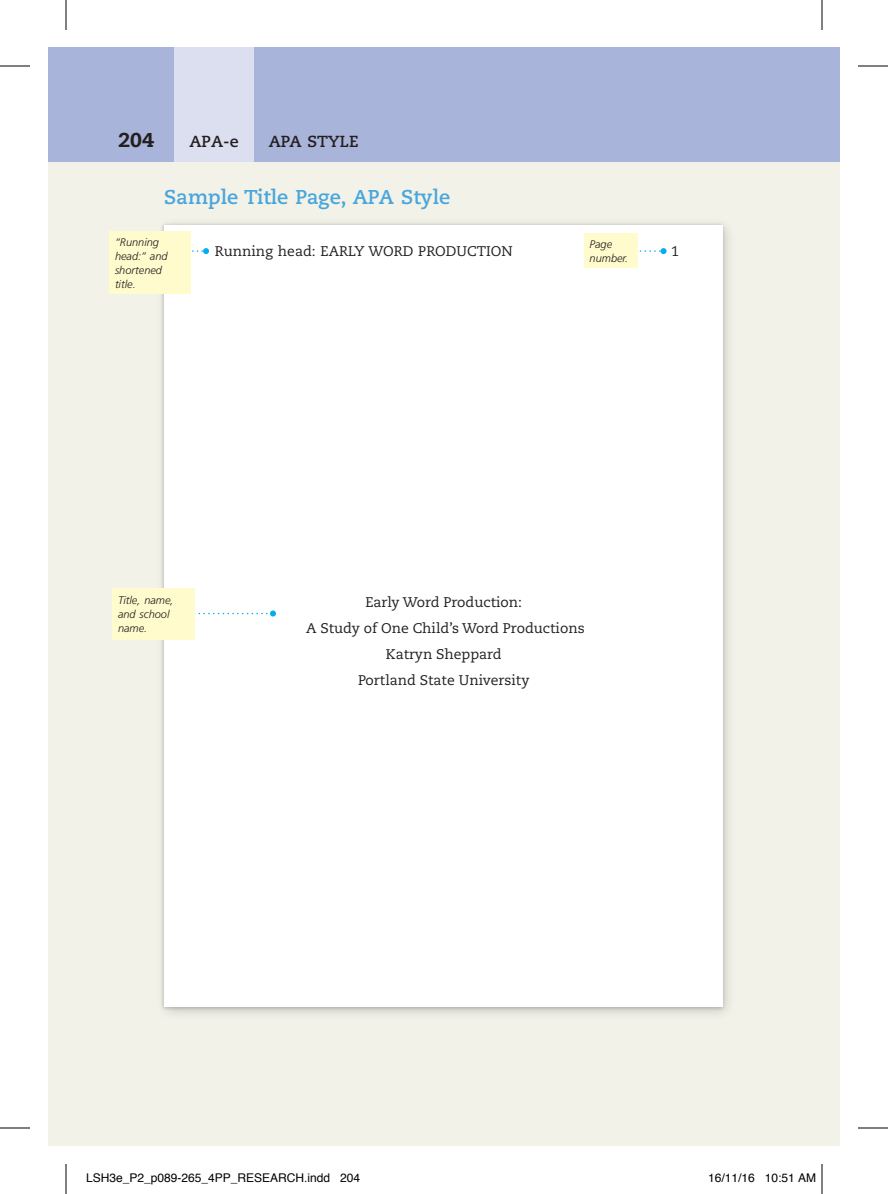
<style>
.page{position:relative;width:888px;height:1194px;background:#fff}
.page>*{position:absolute;margin:0;border:0;box-sizing:border-box;transform-origin:0 0}
.t1{font:700 20px "Caecilia LT Std";letter-spacing:-.02em;color:#48a6dc}
.t2{font:800 20px "Caecilia LT Std";color:#231f20}
.t3{font:700 16px "Caecilia LT Std";color:#231f20}
.t4{font:14px/26px "Caecilia LT Std";color:#231f20;text-align:center}
.t5{font:12px "Helvetica";color:#000}
.t6{font:italic 300 11px/14px "Frutiger LT Std";color:#231f20}
</style>
<div class="page">
<div style="left:48px;top:145px;width:774px;height:1001px;background:#f2f2e9"></div>
<div style="left:156px;top:217px;width:580px;height:805px;background:#eeeee5"></div>
<div style="left:160px;top:222px;width:566px;height:789px;background:#231f20;opacity:.2"></div>
<div style="left:164px;top:225px;width:558px;height:782px;background:#fff"></div>
<svg style="left:192px;top:248px;width:17px;height:6px"></svg>
<svg style="left:639px;top:248px;width:28px;height:6px"></svg>
<div style="left:109px;top:232px;width:82px;height:62px;background:#fffbcc"></div>
<svg style="left:194px;top:611px;width:82px;height:6px"></svg>
<div style="left:584px;top:234px;width:54px;height:34px;background:#fffbcc"></div>
<div style="left:112px;top:588px;width:82px;height:52px;background:#fffbcc"></div>
<div style="left:48px;top:48px;width:774px;height:114px;background:#a9b4da"></div>
<div style="left:174px;top:48px;width:80px;height:114px;background:#dbdff0"></div>
<div style="left:822px;top:145px;width:18px;height:1001px;background:#f2f2e9"></div>
<div style="left:822px;top:48px;width:18px;height:114px;background:#a9b4da"></div>
<hr style="left:0;top:66px;width:30px;height:1px;background:#000">
<hr style="left:858px;top:66px;width:30px;height:1px;background:#000">
<hr style="left:0;top:1128px;width:30px;height:1px;background:#000">
<hr style="left:858px;top:1128px;width:30px;height:1px;background:#000">
<hr style="left:66px;top:0;width:1px;height:30px;background:#000">
<hr style="left:66px;top:1164px;width:1px;height:30px;background:#000">
<hr style="left:822px;top:0;width:1px;height:30px;background:#000">
<hr style="left:822px;top:1164px;width:1px;height:30px;background:#000">
<h1 class="t2" style="left:118px;top:127px;width:37px">204</h1>
<p class="t3" style="left:189px;top:132px;width:51px">APA-e</p>
<p class="t3" style="left:269px;top:132px;width:92px">APA STYLE</p>
<h1 class="t1" style="left:164px;top:186px;width:288px">Sample Title Page, APA Style</h1>
<p class="t6" style="left:115px;top:235px;width:54px">“Running head:” and shortened title.</p>
<p class="t6" style="left:590px;top:237px;width:40px">Page number.</p>
<p class="t4" style="left:215px;top:239px;width:299px">Running head: EARLY WORD PRODUCTION</p>
<p class="t4" style="left:671px;top:239px;width:9px">1</p>
<p class="t6" style="left:118px;top:593px;width:57px">Title, name, and school name.</p>
<p class="t4" style="left:306px;top:589px;width:280px">Early Word Production:<br>A Study of One Child’s Word Productions<br>Katryn Sheppard<br>Portland State University</p>
<p class="t5" style="left:86px;top:1169px;width:276px">LSH3e_P2_p089-265_4PP_RESEARCH.indd 204</p>
<p class="t5" style="left:708px;top:1169px;width:110px">16/11/16 10:51 AM</p>
</div>
